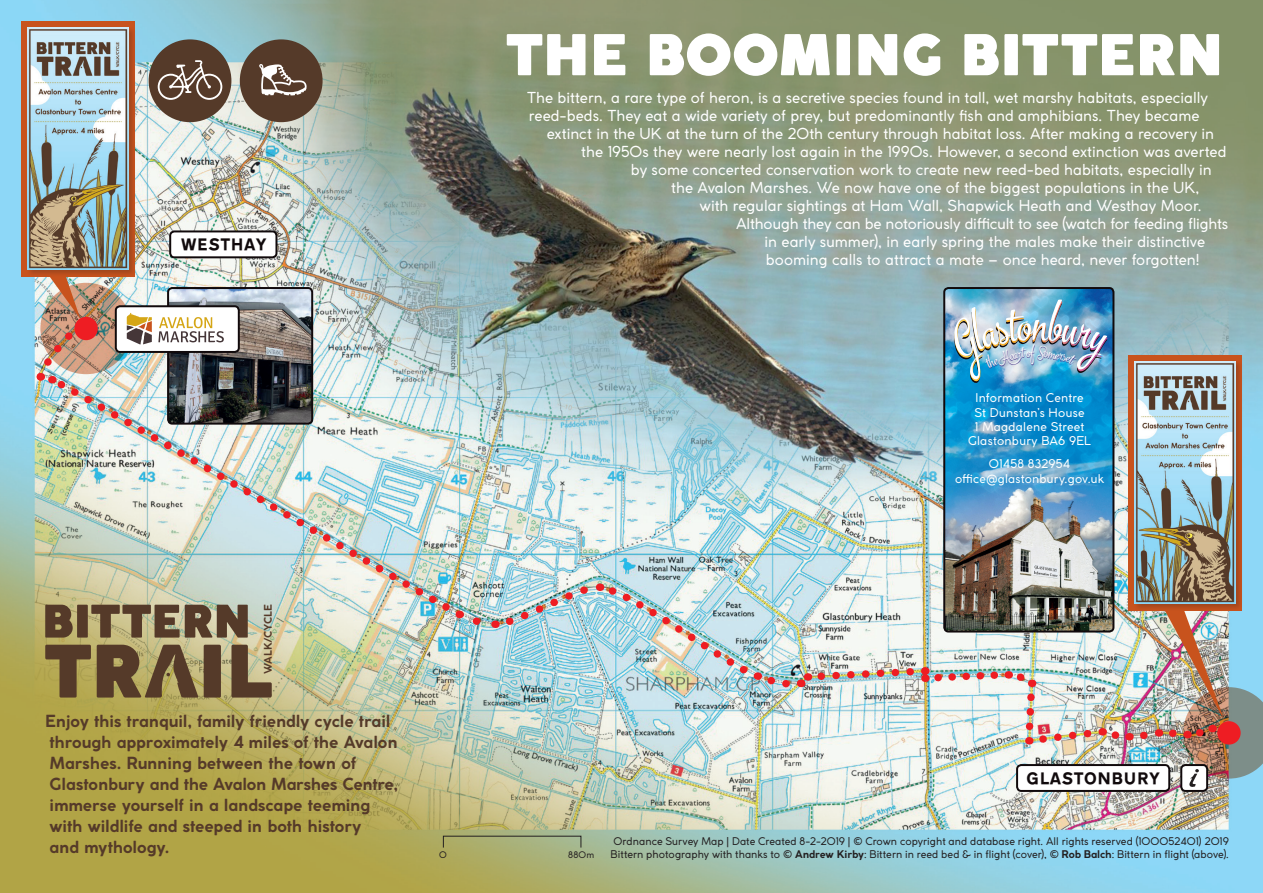
<style>
.page{position:relative;width:1263px;height:893px;background:#fff}
.page>*{position:absolute;margin:0;border:0;box-sizing:border-box;transform-origin:0 0}
.t1{font:900 55.5px "Coco Gothic";letter-spacing:-.01em;color:#fff}
.t2{font:16.95px "The Carpenter";color:#fff}
.t3{font:700 16.5px/21px "Coco Gothic";letter-spacing:-.01em;color:#553a29}
.t4{font:800 15.9px "Transport";color:#110a0c}
.t5{font:15px "Coco Gothic";color:#fff}
.t6{font:12px/14.4px "Coco Gothic";letter-spacing:.015em;color:#fff;text-align:center}
.t7{font:10.5px "Coco Gothic";color:#231f20}
.t8{font:700 10.35px "Coco Gothic";letter-spacing:-.015em;color:#553a29}
.t9{font:9px "Coco Gothic";color:#231f20}
.s1{font-weight:700}
</style>
<div class="page">
<img style="left:0;top:0;width:1263px;height:893px">
<svg style="left:40px;top:283px;width:92px;height:91px;background:#b29178"></svg>
<div style="left:74px;top:317px;width:24px;height:23px;background:#ee1d23;border-radius:50%"></div>
<div style="left:443px;top:836px;width:138px;height:12px;border:1px solid #231f20"></div>
<div style="left:1017px;top:765px;width:152px;height:26px;background:#fff;border-radius:4px"></div>
<div style="left:1016px;top:764px;width:154px;height:28px;border:2px solid #110a0c;border-radius:4px"></div>
<div style="left:1181px;top:765px;width:26px;height:26px;background:#fff;border-radius:4px"></div>
<div style="left:1180px;top:764px;width:28px;height:28px;border:2px solid #110a0c;border-radius:4px"></div>
<div style="left:170px;top:231px;width:106px;height:26px;background:#fff;border-radius:4px"></div>
<div style="left:169px;top:230px;width:108px;height:28px;border:2px solid #110a0c;border-radius:4px"></div>
<img style="left:946px;top:290px;width:165px;height:290px">
<div style="left:943px;top:287px;width:171px;height:345px;border:2px solid #110a0c;border-radius:4px"></div>
<div style="left:21px;top:21px;width:114px;height:255px;background:#c8531d"></div>
<div style="left:26px;top:26px;width:110px;height:252px;background:#231f20;opacity:.25"></div>
<img style="left:28px;top:28px;width:101px;height:242px">
<img style="left:49px;top:373px;width:407px;height:244px">
<img style="left:1158px;top:608px;width:105px;height:179px">
<img style="left:494px;top:580px;width:658px;height:168px">
<svg style="left:458px;top:609px;width:28px;height:21px"></svg>
<img style="left:33px;top:255px;width:52px;height:132px">
<svg style="left:45px;top:605px;width:28px;height:33px"></svg>
<div style="left:77px;top:605px;width:11px;height:33px;background:#553a29"></div>
<svg style="left:91px;top:605px;width:157px;height:33px;background:#806e52"></svg>
<svg style="left:45px;top:645px;width:46px;height:52px;background:#806c3c"></svg>
<div style="left:204px;top:645px;width:17px;height:52px;background:#553a29;border-radius:2px"></div>
<svg style="left:231px;top:645px;width:41px;height:52px;background:#8a785a"></svg>
<svg style="left:97px;top:645px;width:101px;height:52px;background:#7b6743"></svg>
<div style="left:149px;top:39px;width:82px;height:83px;background:#553a29;border-radius:50%"></div>
<svg style="left:158px;top:60px;width:64px;height:40px"></svg>
<div style="left:240px;top:39px;width:83px;height:83px;background:#553a29;border-radius:50%"></div>
<svg style="left:259px;top:64px;width:48px;height:31px"></svg>
<div style="left:1128px;top:355px;width:114px;height:255px;background:#c8531d"></div>
<div style="left:1133px;top:360px;width:110px;height:251px;background:#231f20;opacity:.25"></div>
<img style="left:1134px;top:361px;width:101px;height:243px">
<img style="left:170px;top:290px;width:140px;height:132px">
<div style="left:167px;top:287px;width:146px;height:138px;border:2px solid #110a0c;border-radius:4px"></div>
<div style="left:116px;top:306px;width:123px;height:46px;background:#fff;border-radius:4px"></div>
<div style="left:115px;top:305px;width:125px;height:48px;border:2px solid #110a0c;border-radius:4px"></div>
<svg style="left:158px;top:317px;width:66px;height:25px"></svg>
<svg style="left:127px;top:313px;width:25px;height:32px"></svg>
<img style="left:944px;top:299px;width:165px;height:83px">
<p class="t4" style="left:180px;top:235px;width:88px">WESTHAY</p>
<h1 class="t1" style="left:505px;top:16px;width:720px">THE BOOMING BITTERN</h1>
<p class="t5" style="left:527px;top:86px;width:682px">The bittern, a rare type of heron, is a secretive species found in tall, wet marshy habitats, especially</p>
<p class="t5" style="left:529px;top:104px;width:672px">reed-beds. They eat a wide variety of prey, but predominantly fish and amphibians. They became</p>
<p class="t5" style="left:547px;top:122px;width:669px">extinct in the UK at the turn of the 20th century through habitat loss. After making a recovery in</p>
<p class="t5" style="left:581px;top:140px;width:647px">the 1950s they were nearly lost again in the 1990s. However, a second extinction was averted</p>
<p class="t5" style="left:631px;top:158px;width:582px">by some concerted conservation work to create new reed-bed habitats, especially in</p>
<p class="t5" style="left:671px;top:176px;width:530px">the Avalon Marshes. We now have one of the biggest populations in the UK,</p>
<p class="t5" style="left:699px;top:194px;width:504px">with regular sightings at Ham Wall, Shapwick Heath and Westhay Moor.</p>
<p class="t5" style="left:736px;top:212px;width:494px">Although they can be notoriously difficult to see (watch for feeding flights</p>
<p class="t5" style="left:764px;top:230px;width:442px">in early summer), in early spring the males make their distinctive</p>
<p class="t5" style="left:766px;top:248px;width:435px">booming calls to attract a mate – once heard, never forgotten!</p>
<p class="t2" style="left:1031px;top:341px;width:4px">f</p>
<p class="t6" style="left:968px;top:390px;width:124px">Information Centre<br>St Dunstan’s House<br>1 Magdalene Street<br>Glastonbury BA6 9EL</p>
<p class="t6" style="left:955px;top:456px;width:150px">01458 832954 office@glastonbury.gov.uk</p>
<p class="t8" style="left:260px;top:674px;width:71px;rotate:-90deg">WALK/CYCLE</p>
<p class="t3" style="left:45px;top:711px;width:354px">Enjoy this tranquil, family friendly cycle trail through approximately 4 miles of the Avalon Marshes. Running between the town of Glastonbury and the Avalon Marshes Centre, immerse yourself in a landscape teeming with wildlife and steeped in both history<br>and mythology.</p>
<p class="t4" style="left:1026px;top:769px;width:135px">GLASTONBURY</p>
<p class="t7" style="left:614px;top:833px;width:617px">Ordnance Survey Map | Date Created 8-2-2019 | © Crown copyright and database right. All rights reserved (100052401) 2019</p>
<p class="t9" style="left:439px;top:848px;width:9px">0</p>
<p class="t9" style="left:568px;top:848px;width:28px">880m</p>
<p class="t7" style="left:611px;top:846px;width:620px">Bittern photography with thanks to © <span class="s1">Andrew Kirby</span>: Bittern in reed bed &amp; in flight (cover), © <span class="s1">Rob Balch</span>: Bittern in flight (above).</p>
</div>
